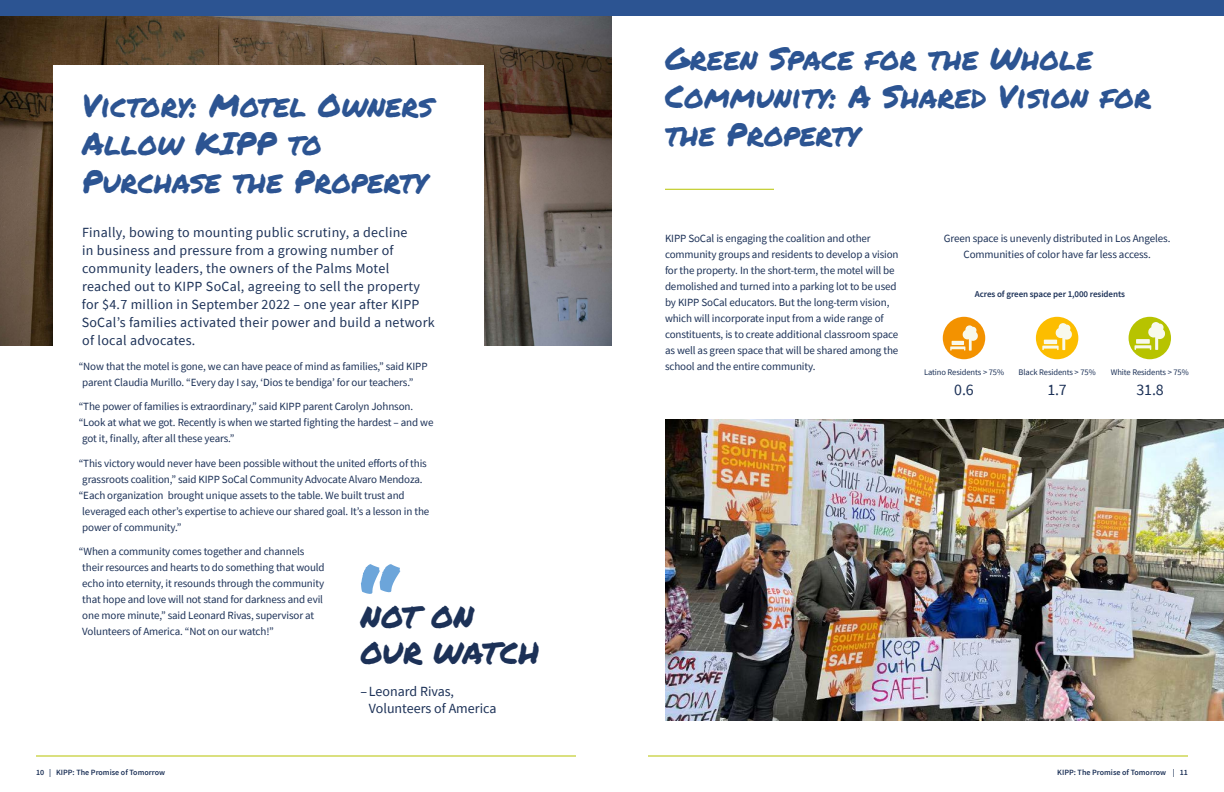
<style>
.page{position:relative;width:1224px;height:792px;background:#fff}
.page>*{position:absolute;margin:0;border:0;box-sizing:border-box;transform-origin:0 0}
.t1{font:31.5px/37.8px "Permanent Marker";color:#2c5492}
.t2{font:30px/36px "Permanent Marker";color:#1c3157}
.t3{font:15.9px "Source Sans Pro";color:#1c3157}
.t4{font:14px/18px "Source Sans Pro";letter-spacing:.02em;color:#1c3157}
.t5{font:14px/16.8px "Source Sans Pro";color:#1c3157}
.t6{font:11px/16px "Source Sans Pro";letter-spacing:-.01em;color:#1c3157}
.t7{font:600 9px "Source Sans Pro";letter-spacing:-.01em;color:#1c3157}
.t8{font:8.5px "Source Sans Pro";letter-spacing:-.01em;color:#1c3157}
.t9{font:600 8px "Source Sans Pro";color:#1c3157}
</style>
<div class="page">
<hr style="left:665px;top:189px;width:109px;height:1px;background:#b7c300">
<img style="left:665px;top:419px;width:559px;height:301px">
<img style="left:0;top:16px;width:612px;height:329px">
<div style="left:53px;top:65px;width:431px;height:301px;background:#fff"></div>
<hr style="left:36px;top:756px;width:540px;height:1px;background:#b7c300">
<hr style="left:648px;top:756px;width:540px;height:1px;background:#b7c300">
<svg style="left:361px;top:564px;width:39px;height:30px"></svg>
<div style="left:1129px;top:317px;width:42px;height:42px;background:#b7c300;border-radius:50%"></div>
<svg style="left:1135px;top:322px;width:30px;height:28px"></svg>
<div style="left:1036px;top:317px;width:42px;height:42px;background:#fcbd00;border-radius:50%"></div>
<svg style="left:1042px;top:323px;width:30px;height:27px"></svg>
<div style="left:943px;top:317px;width:42px;height:42px;background:#f39200;border-radius:50%"></div>
<svg style="left:950px;top:325px;width:28px;height:26px"></svg>
<div style="left:0;top:0;width:1224px;height:16px;background:#2c5492"></div>
<h1 class="t1" style="left:82px;top:86px;width:353px">Victory: Motel Owners<br>Allow KIPP to<br>Purchase the Property</h1>
<p class="t4" style="left:82px;top:223px;width:355px">Finally, bowing to mounting public scrutiny, a decline<br>in business and pressure from a growing number of community leaders, the owners of the Palms Motel reached out to KIPP SoCal, agreeing to sell the property for $4.7 million in September 2022 – one year after KIPP SoCal’s families activated their power and build a network of local advocates.</p>
<p class="t6" style="left:82px;top:358px;width:347px;text-indent:-4px">“Now that the motel is gone, we can have peace of mind as families,” said KIPP parent Claudia Murillo. “Every day I say, ‘Dios te bendiga’ for our teachers.”</p>
<p class="t6" style="left:79px;top:398px;width:336px">“The power of families is extraordinary,” said KIPP parent Carolyn Johnson.</p>
<p class="t6" style="left:79px;top:414px;width:356px">“Look at what we got. Recently is when we started fighting the hardest – and we</p>
<p class="t6" style="left:82px;top:430px;width:154px">got it, finally, after all these years.”</p>
<p class="t6" style="left:79px;top:455px;width:350px">“This victory would never have been possible without the united efforts of this</p>
<p class="t6" style="left:82px;top:471px;width:342px">grassroots coalition,” said KIPP SoCal Community Advocate Alvaro Mendoza.</p>
<p class="t6" style="left:79px;top:487px;width:327px">“Each organization brought unique assets to the table. We built trust and</p>
<p class="t6" style="left:82px;top:503px;width:349px">leveraged each other’s expertise to achieve our shared goal. It’s a lesson in the</p>
<p class="t6" style="left:82px;top:519px;width:101px">power of community.”</p>
<p class="t6" style="left:82px;top:543px;width:244px;text-indent:-3px">“When a community comes together and channels their resources and hearts to do something that would echo into eternity, it resounds through the community that hope and love will not stand for darkness and evil one more minute,” said Leonard Rivas, supervisor at Volunteers of America. “Not on our watch!”</p>
<h2 class="t2" style="left:360px;top:599px;width:181px">NOT ON<br>OUR WATCH</h2>
<p class="t5" style="left:369px;top:683px;width:129px;text-indent:-8px">– Leonard Rivas,<br>Volunteers of America</p>
<h1 class="t1" style="left:665px;top:39px;width:488px">Green Space for the Whole<br>Community: A Shared Vision for the Property</h1>
<p class="t6" style="left:665px;top:230px;width:235px">KIPP SoCal is engaging the coalition and other community groups and residents to develop a vision for the property. In the short-term, the motel will be demolished and turned into a parking lot to be used by KIPP SoCal educators. But the long-term vision, which will incorporate input from a wide range of constituents, is to create additional classroom space as well as green space that will be shared among the school and the entire community.</p>
<p class="t6" style="left:944px;top:230px;width:228px;text-align:center">Green space is unevenly distributed in Los Angeles.<br>Communities of color have far less access.</p>
<p class="t7" style="left:975px;top:288px;width:152px">Acres of green space per 1,000 residents</p>
<p class="t8" style="left:924px;top:367px;width:82px">Latino Residents &gt; 75%</p>
<h3 class="t3" style="left:954px;top:380px;width:21px">0.6</h3>
<p class="t8" style="left:1019px;top:367px;width:79px">Black Residents &gt; 75%</p>
<h3 class="t3" style="left:1047px;top:380px;width:21px">1.7</h3>
<p class="t8" style="left:1111px;top:367px;width:79px">White Residents &gt; 75%</p>
<h3 class="t3" style="left:1137px;top:380px;width:29px">31.8</h3>
<p class="t9" style="left:36px;top:767px;width:131px">10 | KIPP: The Promise of Tomorrow</p>
<p class="t9" style="left:1057px;top:767px;width:132px">KIPP: The Promise of Tomorrow | 11</p>
</div>
